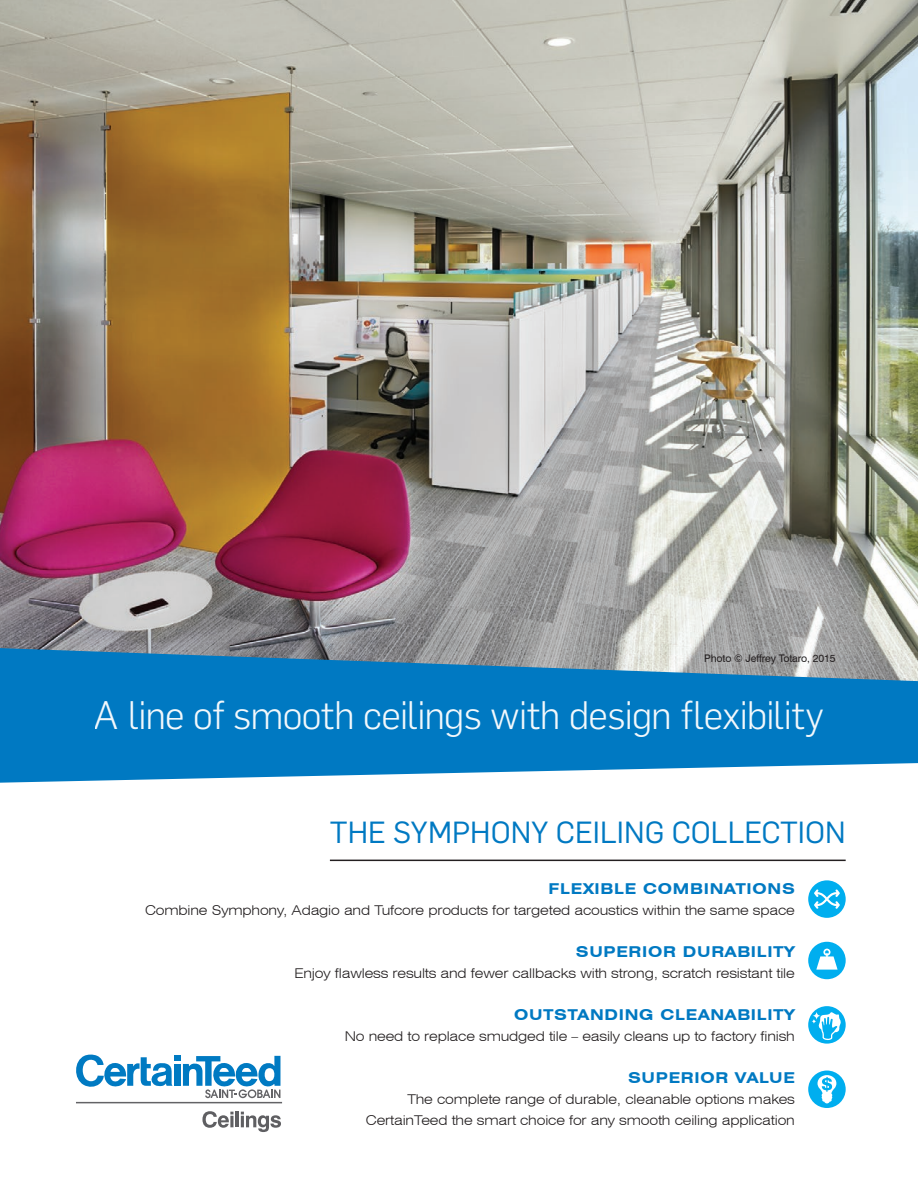
<style>
.page{position:relative;width:918px;height:1188px;background:#fff}
.page>*{position:absolute;margin:0;border:0;box-sizing:border-box;transform-origin:0 0}
.t1{font:300 39px "Flama";letter-spacing:-.02em;color:#fff}
.t2{font:30px "Flama";color:#0079c2}
.t3{font:700 expanded 15px "Swiss 721 BT";letter-spacing:.05em;color:#0079c2}
.t4{font:300 expanded 13.5px/21px "Swiss 721 BT";letter-spacing:-.01em;color:#231f20;text-align:right}
.t5{font:10.5px "Swiss 721 BT";letter-spacing:-.01em;color:#231f20}
</style>
<div class="page">
<hr style="left:330px;top:860px;width:516px;height:1px;background:#231f20">
<hr style="left:76px;top:1102px;width:206px;height:1px;background:#636366">
<svg style="left:76px;top:1055px;width:204px;height:43px"></svg>
<svg style="left:202px;top:1111px;width:31px;height:17px"></svg>
<hr style="left:236px;top:1112px;width:3px;height:15px;background:#5f5f62">
<svg style="left:241px;top:1112px;width:40px;height:20px"></svg>
<img style="left:0;top:0;width:918px;height:648px">
<svg style="left:0;top:648px;width:918px;height:135px;background:#2788c3"></svg>
<div style="left:808px;top:1006px;width:38px;height:38px;background:#00aeef;border-radius:50%"></div>
<svg style="left:812px;top:1012px;width:29px;height:28px"></svg>
<div style="left:808px;top:1071px;width:38px;height:37px;background:#00aeef;border-radius:50%"></div>
<svg style="left:818px;top:1075px;width:18px;height:28px"></svg>
<div style="left:808px;top:942px;width:38px;height:37px;background:#00aeef;border-radius:50%"></div>
<svg style="left:816px;top:949px;width:22px;height:21px"></svg>
<div style="left:808px;top:880px;width:38px;height:38px;background:#00aeef;border-radius:50%"></div>
<svg style="left:814px;top:889px;width:26px;height:20px"></svg>
<p class="t5" style="left:704px;top:652px;width:133px">Photo © Jeffrey Totaro, 2015</p>
<h1 class="t1" style="left:94px;top:689px;width:732px">A line of smooth ceilings with design flexibility</h1>
<p class="t2" style="left:330px;top:812px;width:517px">THE SYMPHONY CEILING COLLECTION</p>
<h1 class="t3" style="left:549px;top:879px;width:248px">FLEXIBLE COMBINATIONS</h1>
<p class="t4" style="left:145px;top:900px;width:651px">Combine Symphony, Adagio and Tufcore products for targeted acoustics within the same space</p>
<h1 class="t3" style="left:576px;top:942px;width:221px">SUPERIOR DURABILITY</h1>
<p class="t4" style="left:294px;top:963px;width:502px">Enjoy flawless results and fewer callbacks with strong, scratch resistant tile</p>
<h1 class="t3" style="left:514px;top:1005px;width:282px">OUTSTANDING CLEANABILITY</h1>
<p class="t4" style="left:345px;top:1026px;width:452px">No need to replace smudged tile – easily cleans up to factory finish</p>
<h1 class="t3" style="left:628px;top:1068px;width:168px">SUPERIOR VALUE</h1>
<p class="t4" style="left:366px;top:1089px;width:430px">The complete range of durable, cleanable options makes<br>CertainTeed the smart choice for any smooth ceiling application</p>
</div>
